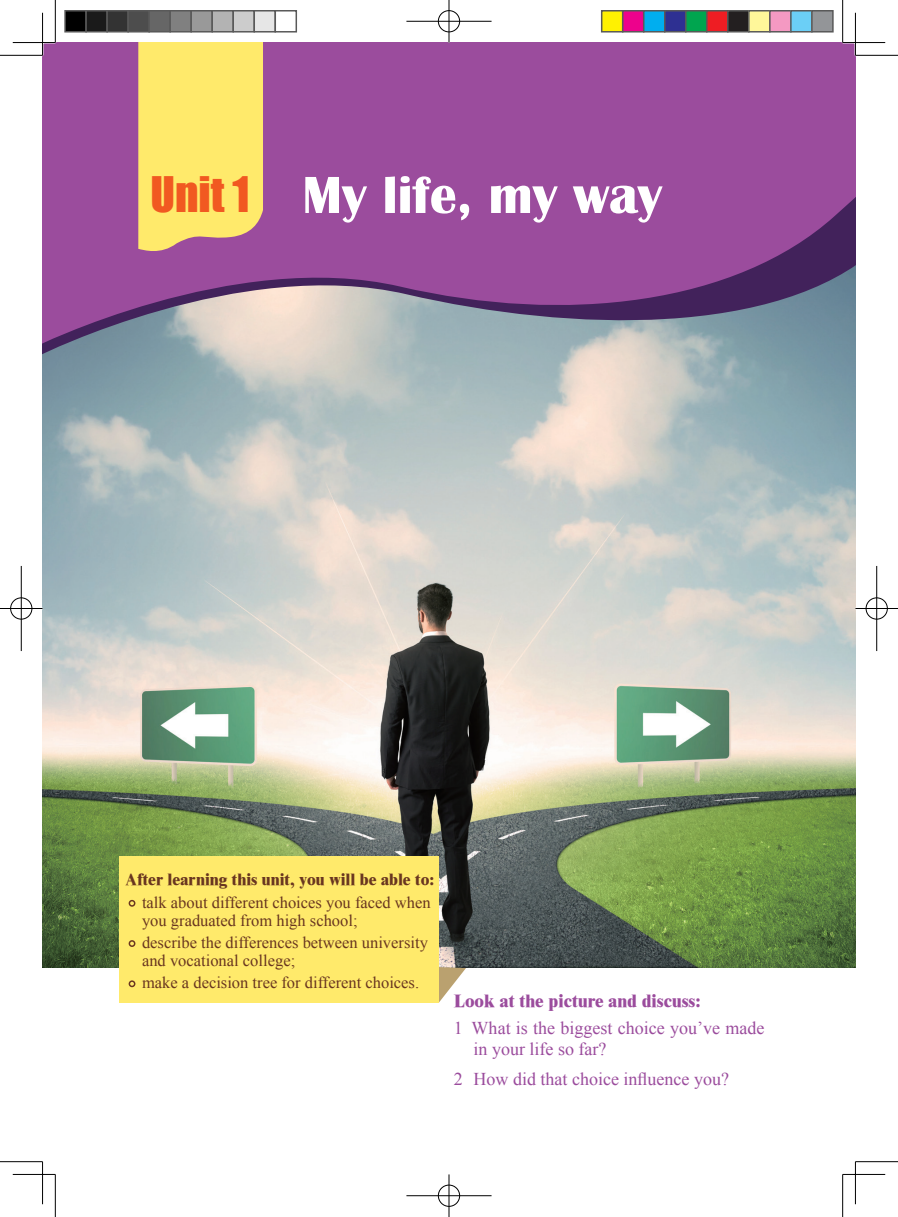
<style>
.page{position:relative;width:898px;height:1217px;background:#fff}
.page>*{position:absolute;margin:0;border:0;box-sizing:border-box;transform-origin:0 0}
.t1{font:700 54px "Britannic";color:#fff}
.t2{font:18px/21px "Times New Roman";color:#9b4c9d}
.t3{font:800 18px "Times New Roman";color:#9b4c9d}
.t4{font:16.5px/18px "Times New Roman";color:#693620}
.t5{font:800 16.5px "Times New Roman";color:#693620}
.s1{font-family:"Impact";font-weight:400;font-size:45px;color:#f15921}
</style>
<div class="page">
<img style="left:43px;top:355px;width:812px;height:612px">
<svg style="left:43px;top:347px;width:812px;height:8px;background:#a5b3b5"></svg>
<svg style="left:43px;top:43px;width:812px;height:304px;background:#97589c"></svg>
<svg style="left:438px;top:966px;width:28px;height:36px"></svg>
<div style="left:119px;top:856px;width:319px;height:146px;background:#ffea6b"></div>
<div style="left:129px;top:899px;width:6px;height:7px;border:1px solid #693620;border-radius:50%"></div>
<div style="left:129px;top:939px;width:6px;height:7px;border:1px solid #693620;border-radius:50%"></div>
<svg style="left:129px;top:980px;width:6px;height:6px"></svg>
<svg style="left:138px;top:43px;width:125px;height:212px;background:#f7dd6e"></svg>
<hr style="left:0;top:55px;width:43px;height:1px;background:#000">
<hr style="left:855px;top:55px;width:42px;height:1px;background:#000">
<hr style="left:0;top:1161px;width:43px;height:1px;background:#000">
<hr style="left:855px;top:1161px;width:42px;height:1px;background:#000">
<hr style="left:55px;top:0;width:1px;height:43px;background:#000">
<hr style="left:55px;top:1174px;width:1px;height:42px;background:#000">
<hr style="left:842px;top:0;width:1px;height:43px;background:#000">
<hr style="left:842px;top:1174px;width:1px;height:42px;background:#000">
<hr style="left:13px;top:42px;width:42px;height:1px;background:#000">
<hr style="left:842px;top:42px;width:42px;height:1px;background:#000">
<hr style="left:13px;top:1173px;width:42px;height:1px;background:#000">
<hr style="left:842px;top:1173px;width:42px;height:1px;background:#000">
<hr style="left:42px;top:13px;width:1px;height:42px;background:#000">
<hr style="left:42px;top:1161px;width:1px;height:42px;background:#000">
<hr style="left:854px;top:13px;width:1px;height:42px;background:#000">
<hr style="left:854px;top:1161px;width:1px;height:42px;background:#000">
<div style="left:437px;top:10px;width:23px;height:23px;border:2px solid #fff;border-radius:50%"></div>
<hr style="left:406px;top:20px;width:85px;height:2px;background:#fff">
<hr style="left:448px;top:0;width:2px;height:43px;background:#fff">
<div style="left:438px;top:10px;width:21px;height:22px;border:1px solid #000;border-radius:50%"></div>
<hr style="left:406px;top:21px;width:85px;height:1px;background:#000">
<hr style="left:448px;top:0;width:1px;height:43px;background:#000">
<div style="left:437px;top:1183px;width:23px;height:23px;border:2px solid #fff;border-radius:50%"></div>
<hr style="left:406px;top:1194px;width:85px;height:2px;background:#fff">
<hr style="left:448px;top:1174px;width:2px;height:42px;background:#fff">
<div style="left:438px;top:1184px;width:21px;height:22px;border:1px solid #000;border-radius:50%"></div>
<hr style="left:406px;top:1195px;width:85px;height:1px;background:#000">
<hr style="left:448px;top:1174px;width:1px;height:42px;background:#000">
<div style="left:10px;top:596px;width:23px;height:24px;border:2px solid #fff;border-radius:50%"></div>
<hr style="left:0;top:607px;width:43px;height:2px;background:#fff">
<hr style="left:20px;top:566px;width:2px;height:85px;background:#fff">
<div style="left:10px;top:597px;width:22px;height:22px;border:1px solid #000;border-radius:50%"></div>
<hr style="left:0;top:608px;width:43px;height:1px;background:#000">
<hr style="left:21px;top:566px;width:1px;height:85px;background:#000">
<div style="left:864px;top:596px;width:23px;height:24px;border:2px solid #fff;border-radius:50%"></div>
<hr style="left:855px;top:607px;width:42px;height:2px;background:#fff">
<hr style="left:875px;top:566px;width:2px;height:85px;background:#fff">
<div style="left:865px;top:597px;width:22px;height:22px;border:1px solid #000;border-radius:50%"></div>
<hr style="left:855px;top:608px;width:42px;height:1px;background:#000">
<hr style="left:876px;top:566px;width:1px;height:85px;background:#000">
<div style="left:65px;top:11px;width:21px;height:21px;background:#000"></div>
<div style="left:64px;top:10px;width:23px;height:23px;border:2px solid #595959"></div>
<div style="left:86px;top:11px;width:21px;height:21px;background:#1a1a1a"></div>
<div style="left:85px;top:10px;width:23px;height:23px;border:2px solid #595959"></div>
<div style="left:107px;top:11px;width:21px;height:21px;background:#333"></div>
<div style="left:106px;top:10px;width:23px;height:23px;border:2px solid #595959"></div>
<div style="left:128px;top:11px;width:21px;height:21px;background:#4d4d4d"></div>
<div style="left:127px;top:10px;width:23px;height:23px;border:2px solid #595959"></div>
<div style="left:149px;top:11px;width:21px;height:21px;background:#666"></div>
<div style="left:148px;top:10px;width:23px;height:23px;border:2px solid #595959"></div>
<div style="left:170px;top:11px;width:21px;height:21px;background:#808080"></div>
<div style="left:169px;top:10px;width:23px;height:23px;border:2px solid #595959"></div>
<div style="left:191px;top:11px;width:21px;height:21px;background:#999"></div>
<div style="left:190px;top:10px;width:23px;height:23px;border:2px solid #595959"></div>
<div style="left:212px;top:11px;width:21px;height:21px;background:#b3b3b3"></div>
<div style="left:211px;top:10px;width:23px;height:23px;border:2px solid #595959"></div>
<div style="left:233px;top:11px;width:21px;height:21px;background:#ccc"></div>
<div style="left:232px;top:10px;width:23px;height:23px;border:2px solid #595959"></div>
<div style="left:254px;top:11px;width:21px;height:21px;background:#e6e6e6"></div>
<div style="left:253px;top:10px;width:23px;height:23px;border:2px solid #595959"></div>
<div style="left:274px;top:10px;width:23px;height:23px;border:2px solid #595959"></div>
<div style="left:601px;top:11px;width:21px;height:21px;background:#fff101"></div>
<div style="left:600px;top:10px;width:23px;height:23px;border:2px solid #595959"></div>
<div style="left:622px;top:11px;width:21px;height:21px;background:#ed028c"></div>
<div style="left:621px;top:10px;width:23px;height:23px;border:2px solid #595959"></div>
<div style="left:643px;top:11px;width:21px;height:21px;background:#00aeef"></div>
<div style="left:642px;top:10px;width:23px;height:23px;border:2px solid #595959"></div>
<div style="left:664px;top:11px;width:21px;height:21px;background:#2e3092"></div>
<div style="left:663px;top:10px;width:23px;height:23px;border:2px solid #595959"></div>
<div style="left:685px;top:11px;width:21px;height:21px;background:#00a54f"></div>
<div style="left:684px;top:10px;width:23px;height:23px;border:2px solid #595959"></div>
<div style="left:706px;top:11px;width:21px;height:21px;background:#ee1d23"></div>
<div style="left:705px;top:10px;width:23px;height:23px;border:2px solid #595959"></div>
<div style="left:727px;top:11px;width:21px;height:21px;background:#231f20"></div>
<div style="left:726px;top:10px;width:23px;height:23px;border:2px solid #595959"></div>
<div style="left:748px;top:11px;width:21px;height:21px;background:#fff79a"></div>
<div style="left:747px;top:10px;width:23px;height:23px;border:2px solid #595959"></div>
<div style="left:769px;top:11px;width:21px;height:21px;background:#f499c2"></div>
<div style="left:768px;top:10px;width:23px;height:23px;border:2px solid #595959"></div>
<div style="left:790px;top:11px;width:21px;height:21px;background:#6bcff6"></div>
<div style="left:789px;top:10px;width:23px;height:23px;border:2px solid #595959"></div>
<div style="left:811px;top:11px;width:21px;height:21px;background:#939598"></div>
<div style="left:810px;top:10px;width:23px;height:23px;border:2px solid #595959"></div>
<h1 class="t1" style="left:150px;top:164px;width:513px"><span class="s1">Unit 1</span> My life, my way</h1>
<p class="t5" style="left:125px;top:869px;width:310px">After learning this unit, you will be able to:</p>
<p class="t4" style="left:142px;top:892px;width:290px">talk about different choices you faced when you graduated from high school;</p>
<p class="t4" style="left:142px;top:932px;width:287px">describe the differences between university and vocational college;</p>
<p class="t4" style="left:142px;top:973px;width:278px">make a decision tree for different choices.</p>
<p class="t3" style="left:454px;top:990px;width:248px">Look at the picture and discuss:</p>
<p class="t2" style="left:473px;top:1016px;width:292px;text-indent:-20px">1 What is the biggest choice you’ve made in your life so far?</p>
<p class="t2" style="left:454px;top:1067px;width:276px">2 How did that choice influence you?</p>
</div>
